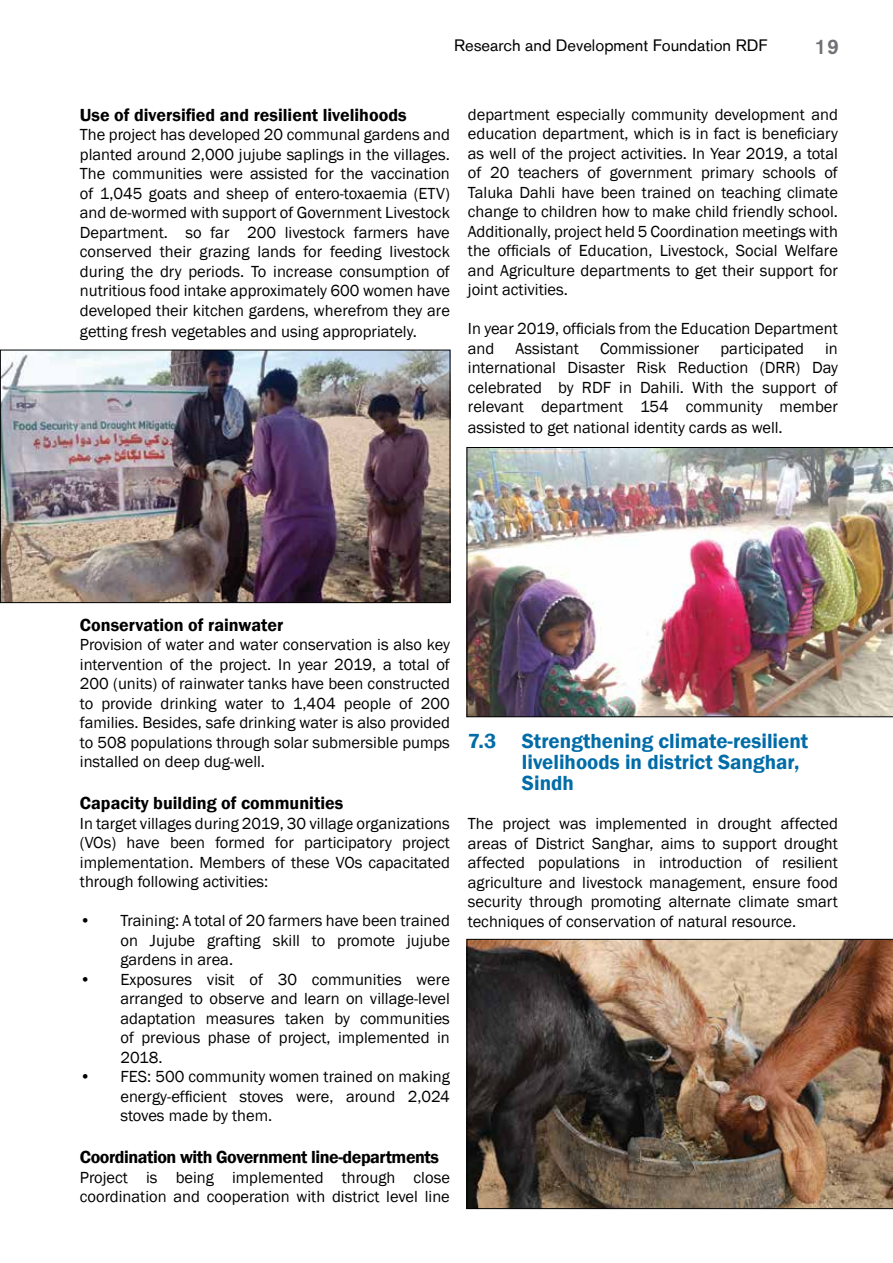
<style>
.page{position:relative;width:893px;height:1263px;background:#fff}
.page>*{position:absolute;margin:0;border:0;box-sizing:border-box;transform-origin:0 0}
.t1{font:600 21px/21px "Franklin Gothic";color:#006ca8}
.t2{font:500 21px "Akzidenz Grotesk BE";color:#717275}
.t3{font:600 18px "Franklin Gothic";color:#000}
.t4{font:600 18px "Franklin Gothic";letter-spacing:-.025em;color:#000}
.t5{font:16.5px/19.5px "Franklin Gothic";color:#000;text-align:justify}
.t6{font:16.5px "Akzidenz Grotesk BE";color:#000}
</style>
<div class="page">
<img style="left:2px;top:352px;width:446px;height:249px">
<div style="left:0;top:350px;width:450px;height:253px;border:1px solid #000"></div>
<img style="left:467px;top:447px;width:426px;height:270px">
<img style="left:467px;top:939px;width:426px;height:270px">
<p class="t6" style="left:454px;top:35px;width:315px">Research and Development Foundation RDF</p>
<p class="t2" style="left:815px;top:34px;width:26px">19</p>
<p class="t3" style="left:80px;top:104px;width:328px">Use of diversified and resilient livelihoods</p>
<p class="t5" style="left:80px;top:125px;width:371px">The project has developed 20 communal gardens and planted around 2,000 jujube saplings in the villages.<br>The communities were assisted for the vaccination of 1,045 goats and sheep of entero-toxaemia (ETV) and de-wormed with support of Government Livestock Department. so far 200 livestock farmers have conserved their grazing lands for feeding livestock during the dry periods. To increase consumption of nutritious food intake approximately 600 women have developed their kitchen gardens, wherefrom they are</p>
<p class="t5" style="left:80px;top:322px;width:339px">getting fresh vegetables and using appropriately.</p>
<p class="t5" style="left:468px;top:105px;width:371px">department especially community development and education department, which is in fact is beneficiary as well of the project activities. In Year 2019, a total of 20 teachers of government primary schools of Taluka Dahli have been trained on teaching climate change to children how to make child friendly school.<br>Additionally, project held 5 Coordination meetings with the officials of Education, Livestock, Social Welfare and Agriculture departments to get their support for joint activities.</p>
<p class="t5" style="left:468px;top:319px;width:371px">In year 2019, officials from the Education Department and</p>
<p class="t5" style="left:515px;top:339px;width:65px">Assistant</p>
<p class="t5" style="left:600px;top:339px;width:101px">Commissioner</p>
<p class="t5" style="left:720px;top:339px;width:85px">participated</p>
<p class="t5" style="left:468px;top:339px;width:371px;text-indent:357px">in international Disaster Risk Reduction (DRR) Day celebrated by RDF in Dahili. With the support of relevant department 154 community member</p>
<p class="t5" style="left:468px;top:418px;width:316px">assisted to get national identity cards as well.</p>
<p class="t3" style="left:80px;top:614px;width:205px">Conservation of rainwater</p>
<p class="t5" style="left:80px;top:635px;width:371px">Provision of water and water conservation is also key intervention of the project. In year 2019, a total of 200 (units) of rainwater tanks have been constructed to provide drinking water to 1,404 people of 200 families. Besides, safe drinking water is also provided to 508 populations through solar submersible pumps installed on deep dug-well.</p>
<p class="t3" style="left:80px;top:792px;width:265px">Capacity building of communities</p>
<p class="t5" style="left:80px;top:814px;width:371px">In target villages during 2019, 30 village organizations (VOs) have been formed for participatory project implementation. Members of these VOs capacitated through following activities:</p>
<p class="t5" style="left:120px;top:911px;width:331px;text-indent:-41px">• Training: A total of 20 farmers have been trained on Jujube grafting skill to promote jujube gardens in area.</p>
<p class="t5" style="left:120px;top:970px;width:331px;text-indent:-41px">• Exposures visit of 30 communities were arranged to observe and learn on village-level adaptation measures taken by communities of previous phase of project, implemented in 2018.</p>
<p class="t5" style="left:120px;top:1067px;width:331px;text-indent:-41px">• FES: 500 community women trained on making energy-efficient stoves were, around 2,024 stoves made by them.</p>
<p class="t4" style="left:80px;top:1146px;width:361px">Coordination with Government line-departments</p>
<p class="t5" style="left:80px;top:1168px;width:371px">Project is being implemented through close coordination and cooperation with district level line</p>
<p class="t1" style="left:522px;top:731px;width:288px;text-indent:-54px">7.3 Strengthening climate-resilient livelihoods in district Sanghar,<br>Sindh</p>
<p class="t5" style="left:468px;top:814px;width:371px">The project was implemented in drought affected areas of District Sanghar, aims to support drought affected populations in introduction of resilient agriculture and livestock management, ensure food security through promoting alternate climate smart techniques of conservation of natural resource.</p>
</div>
